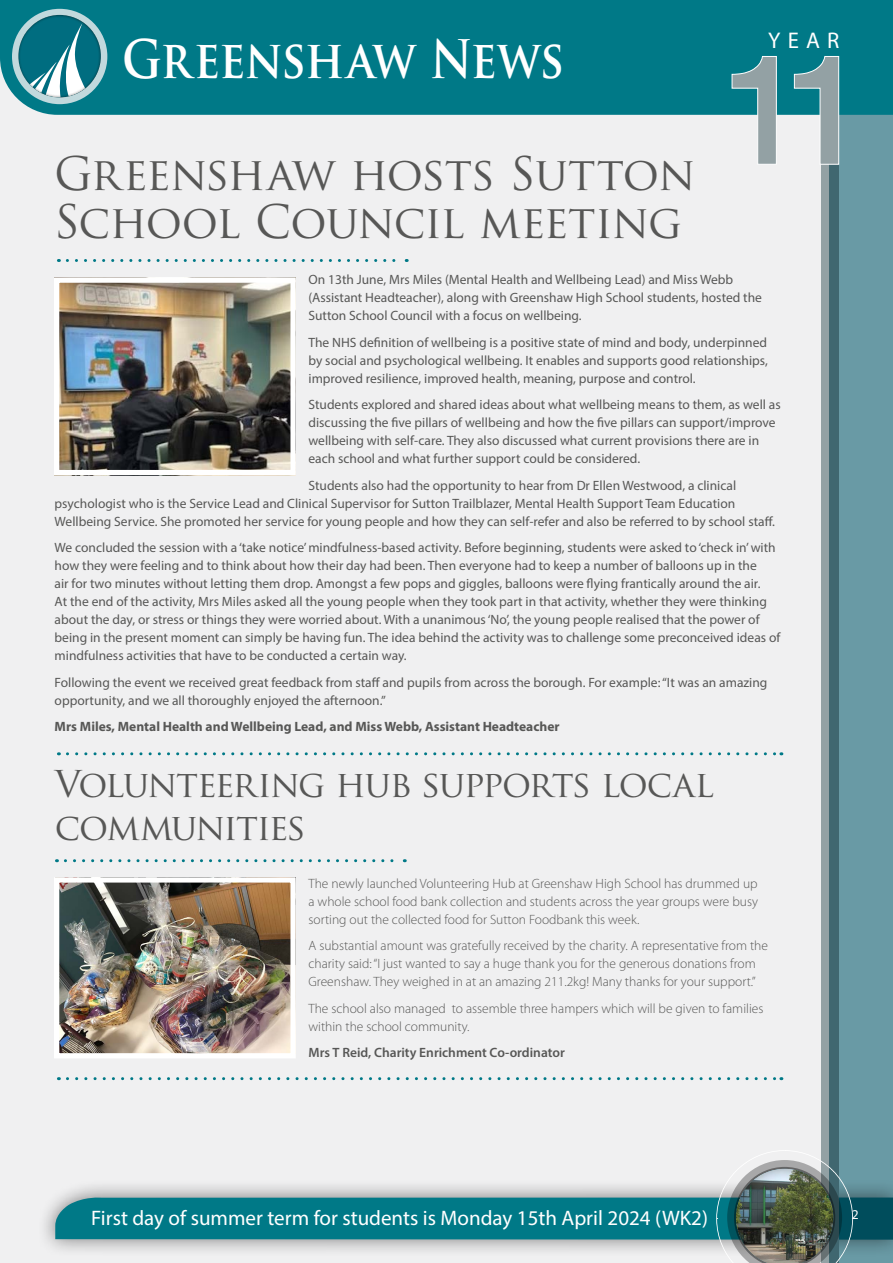
<style>
.page{position:relative;width:893px;height:1263px;background:#f0f0f1}
.page>*{position:absolute;margin:0;border:0;box-sizing:border-box;transform-origin:0 0}
.t1{font:700 51.75px "Trajan Pro";letter-spacing:-.015em;color:#fff;scale:.87 1}
.t2{font:45px/48px "Trajan Pro";letter-spacing:-.025em;color:#575756}
.t3{font:36px/43.2px "Trajan Pro";letter-spacing:-.045em;color:#575756}
.t4{font:22.8px "Myriad Pro";color:#fff}
.t5{font:21px "Myriad Pro";color:#fff}
.t6{font:13.5px/18px "Myriad Pro";color:#575756}
.t7{font:300 13.5px/18px "Myriad Pro";color:#575756}
.t8{font:700 13.5px "Myriad Pro";color:#575756}
.t9{font:600 13.5px "Myriad Pro";color:#575756}
.t10{font:13.5px "Myriad Pro";color:#fff}
</style>
<div class="page">
<div style="left:37px;top:1178px;width:856px;height:80px;background:#000;opacity:.5"></div>
<div style="left:822px;top:6px;width:17px;height:1257px;background:#93a1a4"></div>
<svg style="left:829px;top:115px;width:64px;height:1035px;background:#5f8d98"></svg>
<div style="left:0;top:0;width:893px;height:115px;background:#007987"></div>
<div style="left:12px;top:9px;width:95px;height:95px;background:#c1d9dd;border-radius:50%"></div>
<div style="left:6px;top:3px;width:108px;height:95px;background:#000;opacity:.75"></div>
<svg style="left:55px;top:1150px;width:838px;height:113px"></svg>
<div style="left:722px;top:1158px;width:123px;height:105px;background:#000;opacity:.4"></div>
<svg style="left:731px;top:56px;width:108px;height:109px"></svg>
<svg style="left:67px;top:259px;width:340px;height:3px"></svg>
<svg style="left:67px;top:752px;width:715px;height:3px"></svg>
<svg style="left:67px;top:1077px;width:715px;height:3px"></svg>
<img style="left:60px;top:283px;width:230px;height:186px">
<div style="left:54px;top:277px;width:242px;height:198px;border:5px solid #fff"></div>
<img style="left:60px;top:883px;width:230px;height:169px">
<div style="left:54px;top:877px;width:242px;height:181px;border:5px solid #fff"></div>
<svg style="left:65px;top:859px;width:340px;height:3px"></svg>
<h1 class="t1" style="left:122px;top:27px;width:509px">Greenshaw News</h1>
<h2 class="t2" style="left:54px;top:149px;width:643px">Greenshaw hosts Sutton<br>School Council meeting</h2>
<h3 class="t4" style="left:768px;top:26px;width:73px">YEAR</h3>
<p class="t6" style="left:308px;top:271px;width:455px">On 13th June, Mrs Miles (Mental Health and Wellbeing Lead) and Miss Webb (Assistant Headteacher), along with Greenshaw High School students, hosted the<br>Sutton School Council with a focus on wellbeing.</p>
<p class="t6" style="left:308px;top:333px;width:461px;text-align:justify">The NHS definition of wellbeing is a positive state of mind and body, underpinned by social and psychological wellbeing. It enables and supports good relationships, improved resilience, improved health, meaning, purpose and control.</p>
<p class="t6" style="left:308px;top:396px;width:474px">Students explored and shared ideas about what wellbeing means to them, as well as discussing the five pillars of wellbeing and how the five pillars can support/improve wellbeing with self-care. They also discussed what current provisions there are in each school and what further support could be considered.</p>
<p class="t6" style="left:55px;top:476px;width:722px;text-indent:254px">Students also had the opportunity to hear from Dr Ellen Westwood, a clinical psychologist who is the Service Lead and Clinical Supervisor for Sutton Trailblazer, Mental Health Support Team Education<br>Wellbeing Service. She promoted her service for young people and how they can self-refer and also be referred to by school staff.</p>
<p class="t6" style="left:55px;top:539px;width:727px">We concluded the session with a ‘take notice’ mindfulness-based activity. Before beginning, students were asked to ‘check in’ with how they were feeling and to think about how their day had been. Then everyone had to keep a number of balloons up in the<br>air for two minutes without letting them drop. Amongst a few pops and giggles, balloons were flying frantically around the air.<br>At the end of the activity, Mrs Miles asked all the young people when they took part in that activity, whether they were thinking about the day, or stress or things they were worried about. With a unanimous ‘No’, the young people realised that the power of being in the present moment can simply be having fun. The idea behind the activity was to challenge some preconceived ideas of mindfulness activities that have to be conducted a certain way.</p>
<p class="t6" style="left:55px;top:673px;width:714px">Following the event we received great feedback from staff and pupils from across the borough. For example: “It was an amazing opportunity, and we all thoroughly enjoyed the afternoon.”</p>
<p class="t8" style="left:55px;top:718px;width:507px">Mrs Miles, Mental Health and Wellbeing Lead, and Miss Webb, Assistant Headteacher</p>
<h3 class="t3" style="left:55px;top:762px;width:661px">Volunteering hub supports local communities</h3>
<p class="t7" style="left:308px;top:874px;width:451px;text-align:justify">The newly launched Volunteering Hub at Greenshaw High School has drummed up a whole school food bank collection and students across the year groups were busy sorting out the collected food for Sutton Foodbank this week.</p>
<p class="t7" style="left:308px;top:937px;width:461px">A substantial amount was gratefully received by the charity. A representative from the charity said: “I just wanted to say a huge thank you for the generous donations from<br>Greenshaw. They weighed in at an amazing 211.2kg! Many thanks for your support.”</p>
<p class="t7" style="left:308px;top:999px;width:456px">The school also managed to assemble three hampers which will be given to families within the school community.</p>
<p class="t9" style="left:308px;top:1044px;width:258px">Mrs T Reid, Charity Enrichment Co-ordinator</p>
<h3 class="t5" style="left:91px;top:1205px;width:618px">First day of summer term for students is Monday 15th April 2024 (WK2)</h3>
<p class="t10" style="left:852px;top:1206px;width:8px">2</p>
</div>
